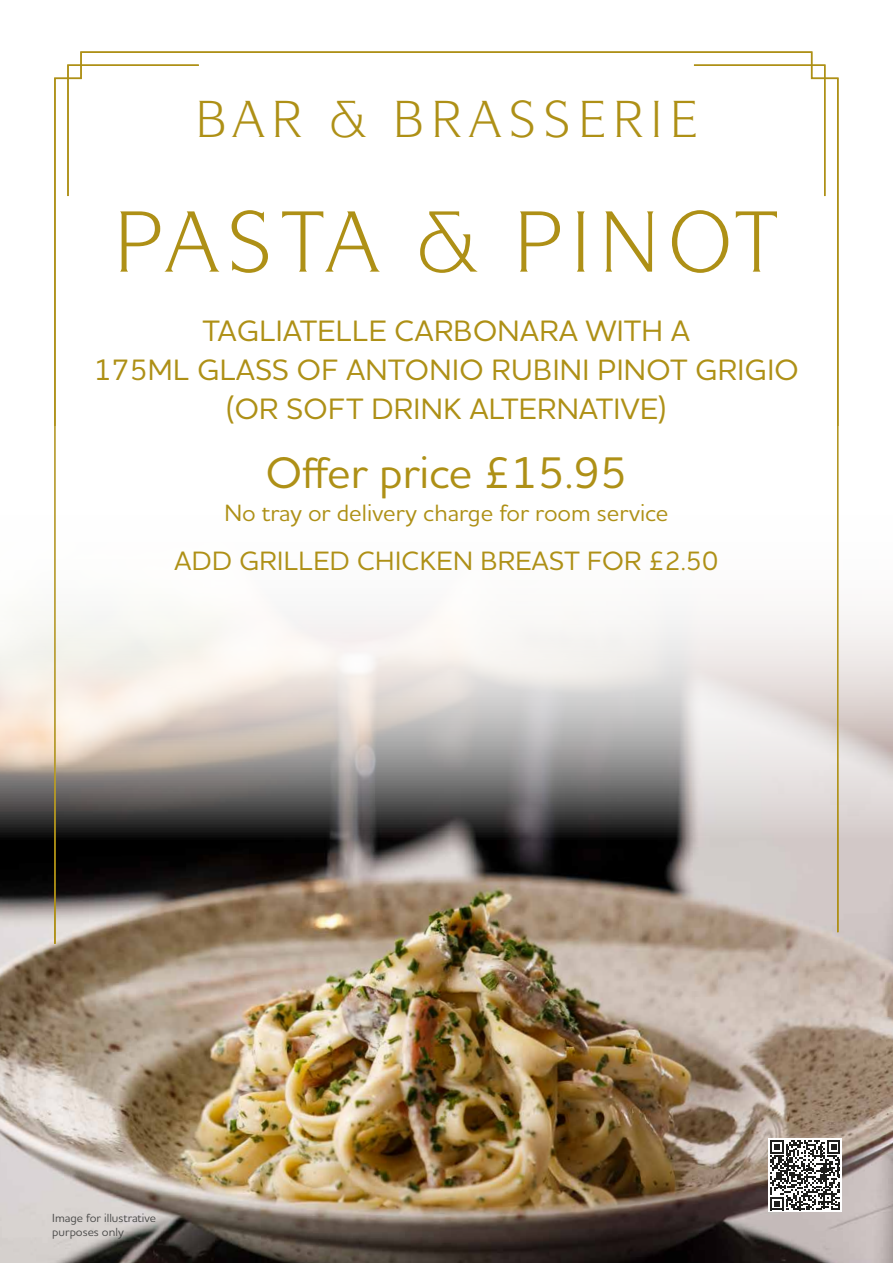
<style>
.page{position:relative;width:893px;height:1263px;background:#fff}
.page>*{position:absolute;margin:0;border:0;box-sizing:border-box;transform-origin:0 0}
.t1{font:500 45px "Houschka Alt Pro";color:#ae9016}
.t2{font:500 30px/39px "Houschka Alt Pro";letter-spacing:.015em;color:#ae9016;text-align:center}
.t3{font:500 27px "Houschka Alt Pro";letter-spacing:.015em;color:#ae9016}
.t4{font:500 24px "Houschka Alt Pro";color:#ae9016}
.t5{font:500 12px/14.4px "Houschka Alt Pro";color:#4a4a49}
</style>
<div class="page">
<img style="left:0;top:841px;width:893px;height:422px">
<svg style="left:0;top:615px;width:893px;height:226px;background:#d0c9c4"></svg>
<img style="left:53px;top:51px;width:786px;height:1154px">
<div style="left:769px;top:1138px;width:73px;height:74px;background:#fff"></div>
<svg style="left:770px;top:1140px;width:70px;height:70px"></svg>
<svg style="left:66px;top:64px;width:158px;height:134px"></svg>
<svg style="left:232px;top:101px;width:33px;height:36px"></svg>
<svg style="left:275px;top:101px;width:27px;height:36px"></svg>
<svg style="left:332px;top:101px;width:34px;height:37px"></svg>
<svg style="left:396px;top:101px;width:25px;height:36px"></svg>
<svg style="left:435px;top:101px;width:26px;height:36px"></svg>
<svg style="left:469px;top:101px;width:33px;height:36px"></svg>
<svg style="left:511px;top:100px;width:22px;height:38px"></svg>
<svg style="left:546px;top:100px;width:22px;height:38px"></svg>
<svg style="left:582px;top:101px;width:22px;height:36px"></svg>
<svg style="left:617px;top:101px;width:26px;height:36px"></svg>
<svg style="left:654px;top:101px;width:5px;height:36px"></svg>
<svg style="left:674px;top:64px;width:152px;height:134px"></svg>
<svg style="left:120px;top:211px;width:100px;height:61px"></svg>
<svg style="left:232px;top:210px;width:36px;height:63px"></svg>
<svg style="left:282px;top:211px;width:98px;height:61px"></svg>
<svg style="left:420px;top:211px;width:58px;height:62px"></svg>
<svg style="left:520px;top:211px;width:40px;height:61px"></svg>
<svg style="left:577px;top:211px;width:8px;height:61px"></svg>
<svg style="left:605px;top:211px;width:48px;height:61px"></svg>
<svg style="left:672px;top:210px;width:56px;height:63px"></svg>
<svg style="left:736px;top:211px;width:41px;height:61px"></svg>
<p class="t2" style="left:94px;top:311px;width:707px">TAGLIATELLE CARBONARA WITH A<br>175ML GLASS OF ANTONIO RUBINI PINOT GRIGIO (OR SOFT DRINK ALTERNATIVE)</p>
<h1 class="t1" style="left:266px;top:444px;width:363px">Offer price £15.95</h1>
<p class="t4" style="left:224px;top:498px;width:445px">No tray or delivery charge for room service</p>
<p class="t3" style="left:175px;top:543px;width:545px">ADD GRILLED CHICKEN BREAST FOR £2.50</p>
<p class="t5" style="left:52px;top:1210px;width:105px">Image for illustrative purposes only</p>
</div>
